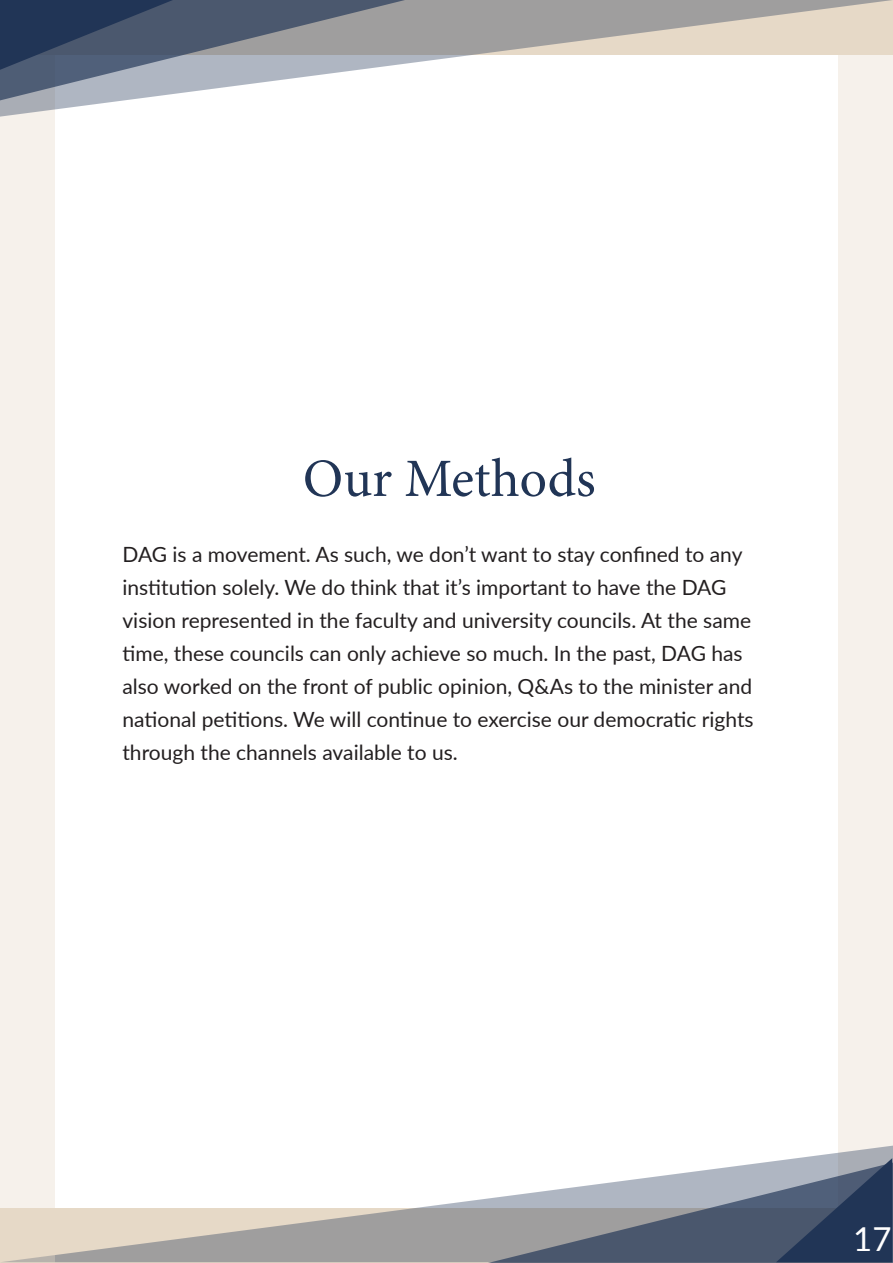
<style>
.page{position:relative;width:893px;height:1263px;background:#fff}
.page>*{position:absolute;margin:0;border:0;box-sizing:border-box;transform-origin:0 0}
.t1{font:54px "Minion Pro";color:#213556}
.t2{font:33px "Lato";color:#fff}
.t3{font:21px/33px "Lato";color:#231f20}
</style>
<div class="page">
<div style="left:839px;top:0;width:54px;height:1262px;background:#f6f1eb"></div>
<svg style="left:54px;top:1145px;width:839px;height:117px"></svg>
<svg style="left:488px;top:1158px;width:405px;height:105px;background:#838c9b"></svg>
<div style="left:0;top:0;width:54px;height:1262px;background:#f6f1eb"></div>
<svg style="left:405px;top:0;width:488px;height:117px"></svg>
<svg style="left:0;top:0;width:405px;height:117px"></svg>
<h1 class="t1" style="left:303px;top:442px;width:294px">Our Methods</h1>
<p class="t3" style="left:122px;top:537px;width:633px">DAG is a movement. As such, we don’t want to stay confined to any institution solely. We do think that it’s important to have the DAG vision represented in the faculty and university councils. At the same time, these councils can only achieve so much. In the past, DAG has also worked on the front of public opinion, Q&amp;As to the minister and national petitions. We will continue to exercise our democratic rights through the channels available to us.</p>
<h2 class="t2" style="left:853px;top:1215px;width:40px">17</h2>
</div>
